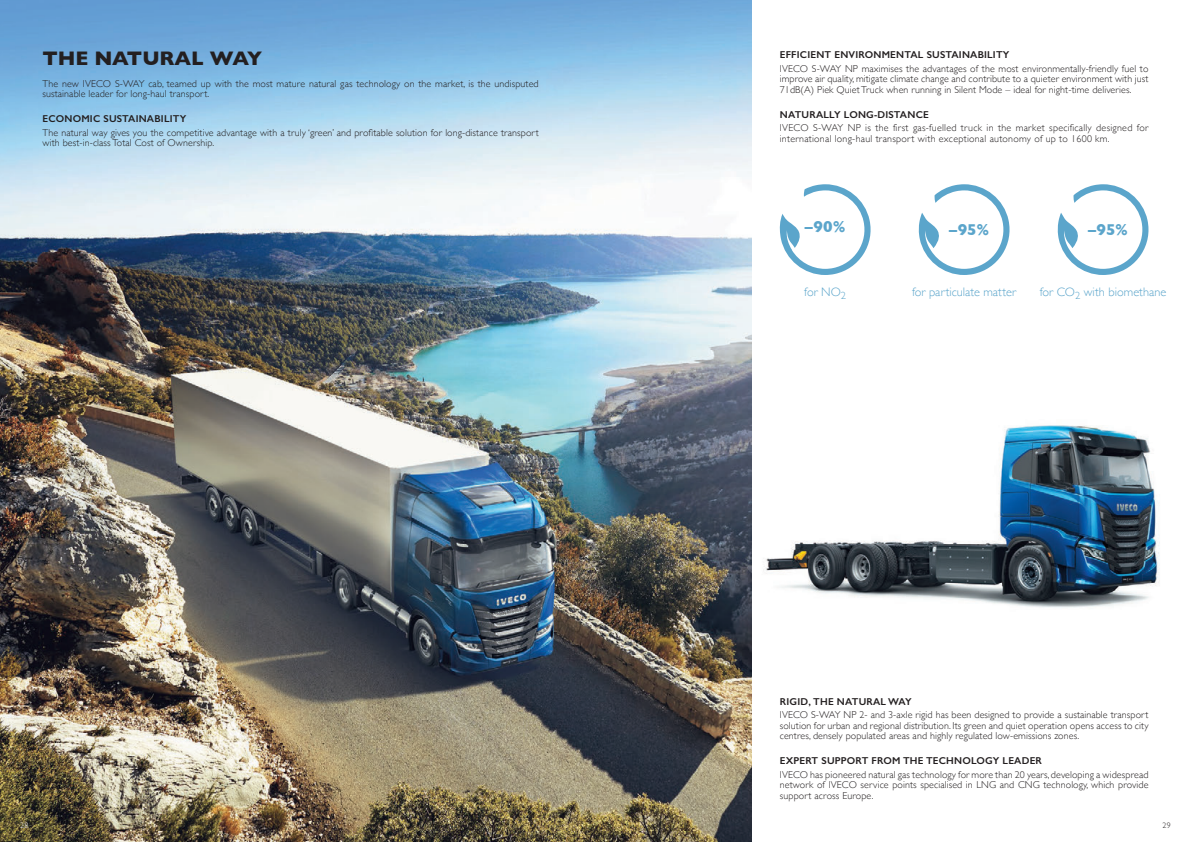
<style>
.page{position:relative;width:1191px;height:842px;background:#fff}
.page>*{position:absolute;margin:0;border:0;box-sizing:border-box;transform-origin:0 0}
.t1{font:700 20px "Gill Sans";color:#231f20}
.t2{font:700 16px "Gill Sans";color:#5ba5cb}
.t3{font:300 12.3px "Gill Sans";letter-spacing:.005em;color:#5ba5cb}
.t4{font:300 10px/10.5px "Gill Sans";letter-spacing:.01em;color:#231f20;text-align:justify}
.t5{font:600 10px "Gill Sans";letter-spacing:.02em;color:#231f20}
.t6{font:300 8px "Gill Sans";color:#fff}
.t7{font:300 8px "Gill Sans";color:#231f20}
</style>
<div class="page">
<img style="left:0;top:0;width:751px;height:842px">
<img style="left:764px;top:425px;width:396px;height:183px">
<svg style="left:1057px;top:184px;width:92px;height:91px"></svg>
<svg style="left:779px;top:184px;width:92px;height:91px"></svg>
<svg style="left:918px;top:184px;width:92px;height:91px"></svg>
<h1 class="t1" style="left:43px;top:42px;width:221px">THE NATURAL WAY</h1>
<p class="t4" style="left:43px;top:78px;width:498px">The new IVECO S-WAY cab, teamed up with the most mature natural gas technology on the market, is the undisputed sustainable leader for long-haul transport.</p>
<p class="t5" style="left:43px;top:113px;width:145px">ECONOMIC SUSTAINABILITY</p>
<p class="t4" style="left:43px;top:127px;width:498px">The natural way gives you the competitive advantage with a truly ‘green’ and profitable solution for long-distance transport with best-in-class Total Cost of Ownership.</p>
<p class="t5" style="left:780px;top:49px;width:231px">EFFICIENT ENVIRONMENTAL SUSTAINABILITY</p>
<p class="t4" style="left:780px;top:63px;width:370px">IVECO S-WAY NP maximises the advantages of the most environmentally-friendly fuel to improve air quality, mitigate climate change and contribute to a quieter environment with just 71dB(A) Piek Quiet Truck when running in Silent Mode – ideal for night-time deliveries.</p>
<p class="t5" style="left:780px;top:108px;width:150px">NATURALLY LONG-DISTANCE</p>
<p class="t4" style="left:780px;top:122px;width:370px">IVECO S-WAY NP is the first gas-fuelled truck in the market specifically designed for international long-haul transport with exceptional autonomy of up to 1600 km.</p>
<h2 class="t2" style="left:805px;top:214px;width:42px">–90%</h2>
<p class="t3" style="left:804px;top:282px;width:43px">for NO<sub>2</sub></p>
<h2 class="t2" style="left:949px;top:217px;width:42px">–95%</h2>
<p class="t3" style="left:912px;top:282px;width:106px">for particulate matter</p>
<h2 class="t2" style="left:1088px;top:217px;width:42px">–95%</h2>
<p class="t3" style="left:1039px;top:282px;width:128px">for CO<sub>2</sub> with biomethane</p>
<p class="t5" style="left:780px;top:695px;width:134px">RIGID, THE NATURAL WAY</p>
<p class="t4" style="left:780px;top:709px;width:370px">IVECO S-WAY NP 2- and 3-axle rigid has been designed to provide a sustainable transport solution for urban and regional distribution. Its green and quiet operation opens access to city centres, densely populated areas and highly regulated low-emissions zones.</p>
<p class="t5" style="left:780px;top:755px;width:264px">EXPERT SUPPORT FROM THE TECHNOLOGY LEADER</p>
<p class="t4" style="left:780px;top:768px;width:370px">IVECO has pioneered natural gas technology for more than 20 years, developing a widespread network of IVECO service points specialised in LNG and CNG technology, which provide support across Europe.</p>
<p class="t6" style="left:20px;top:819px;width:10px">28</p>
<p class="t7" style="left:1162px;top:819px;width:10px">29</p>
</div>
